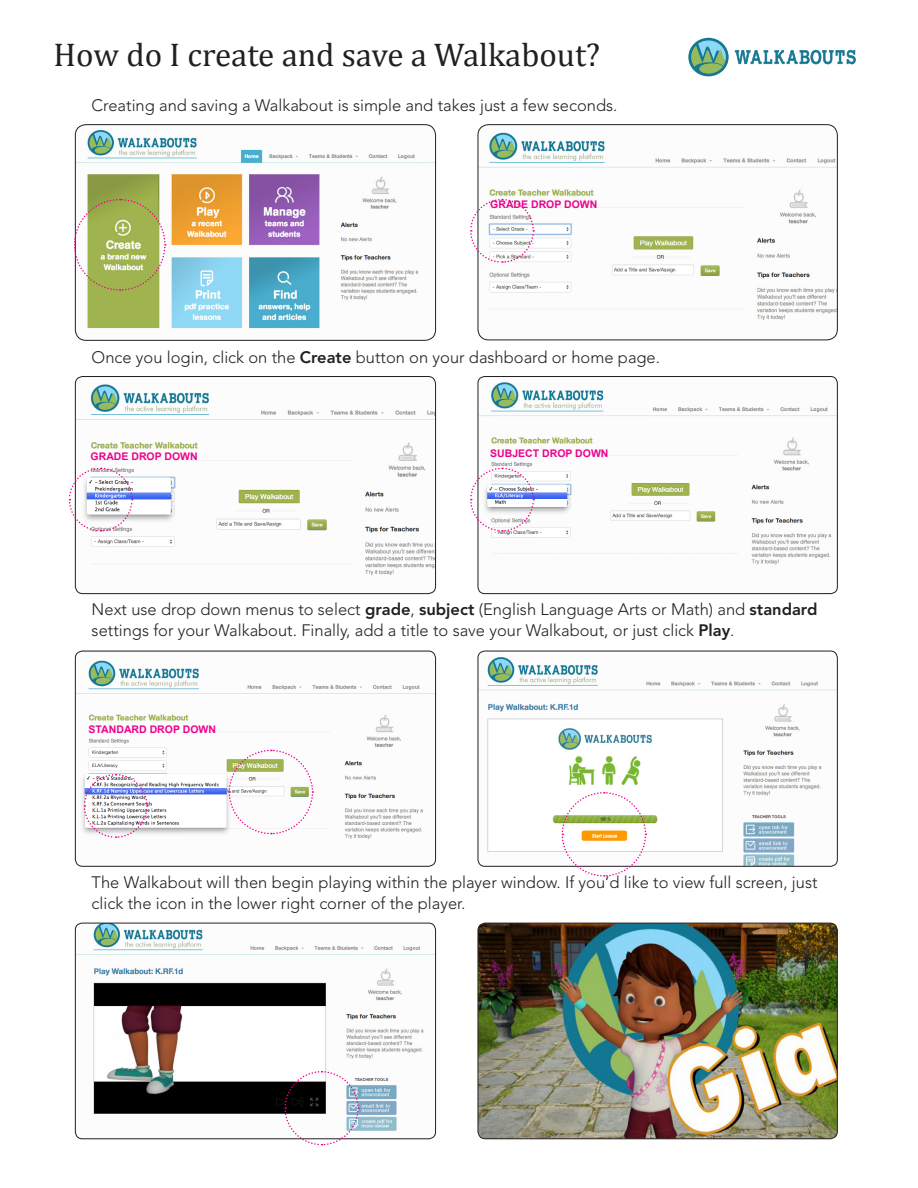
<style>
.page{position:relative;width:918px;height:1188px;background:#fff}
.page>*{position:absolute;margin:0;border:0;box-sizing:border-box;transform-origin:0 0}
.t1{font:33px "Cambria";color:#231f20}
.t2{font:300 16.5px/21px "Avenir LT Std";color:#231f20}
.t3{font:700 10.5px "Arial";color:#ed028c}
.s1{font-weight:800}
</style>
<div class="page">
<img style="left:75px;top:651px;width:361px;height:215px">
<div style="left:75px;top:651px;width:361px;height:216px;border:1px solid #231f20;border-radius:7px"></div>
<img style="left:478px;top:651px;width:359px;height:215px">
<div style="left:478px;top:651px;width:360px;height:216px;border:1px solid #231f20;border-radius:7px"></div>
<img style="left:75px;top:377px;width:361px;height:217px">
<div style="left:75px;top:376px;width:361px;height:218px;border:1px solid #231f20;border-radius:8px"></div>
<img style="left:478px;top:377px;width:359px;height:217px">
<div style="left:478px;top:376px;width:360px;height:218px;border:1px solid #231f20;border-radius:7px"></div>
<img style="left:75px;top:125px;width:361px;height:215px">
<div style="left:75px;top:124px;width:361px;height:217px;border:1px solid #231f20;border-radius:11px"></div>
<img style="left:478px;top:125px;width:359px;height:215px">
<div style="left:478px;top:124px;width:360px;height:216px;border:1px solid #231f20;border-radius:11px"></div>
<img style="left:75px;top:923px;width:361px;height:216px">
<div style="left:75px;top:923px;width:361px;height:216px;border:1px solid #231f20;border-radius:7px"></div>
<img style="left:478px;top:923px;width:359px;height:216px">
<div style="left:478px;top:923px;width:360px;height:216px;border:1px solid #231f20;border-radius:8px"></div>
<svg style="left:688px;top:38px;width:41px;height:38px"></svg>
<svg style="left:735px;top:50px;width:121px;height:14px"></svg>
<svg style="left:74px;top:198px;width:92px;height:93px"></svg>
<svg style="left:470px;top:198px;width:65px;height:66px"></svg>
<img style="left:68px;top:467px;width:65px;height:65px">
<svg style="left:470px;top:467px;width:65px;height:65px"></svg>
<img style="left:83px;top:773px;width:65px;height:66px">
<svg style="left:228px;top:749px;width:86px;height:86px"></svg>
<svg style="left:561px;top:791px;width:86px;height:86px"></svg>
<svg style="left:284px;top:1070px;width:76px;height:76px"></svg>
<p class="t1" style="left:54px;top:36px;width:548px">How do I create and save a Walkabout?</p>
<p class="t2" style="left:92px;top:95px;width:527px">Creating and saving a Walkabout is simple and takes just a few seconds.</p>
<p class="t3" style="left:490px;top:197px;width:109px">GRADE DROP DOWN</p>
<p class="t2" style="left:92px;top:347px;width:570px">Once you login, click on the <span class="s1">Create</span> button on your dashboard or home page.</p>
<p class="t3" style="left:91px;top:449px;width:109px">GRADE DROP DOWN</p>
<p class="t3" style="left:490px;top:446px;width:120px">SUBJECT DROP DOWN</p>
<p class="t2" style="left:92px;top:599px;width:727px">Next use drop down menus to select <span class="s1">grade</span>, <span class="s1">subject</span> (English Language Arts or Math) and <span class="s1">standard </span>settings for your Walkabout. Finally, add a title to save your Walkabout, or just click <span class="s1">Play</span>.</p>
<p class="t3" style="left:89px;top:722px;width:129px">STANDARD DROP DOWN</p>
<p class="t2" style="left:92px;top:872px;width:727px">The Walkabout will then begin playing within the player window. If you’d like to view full screen, just click the icon in the lower right corner of the player.</p>
</div>
